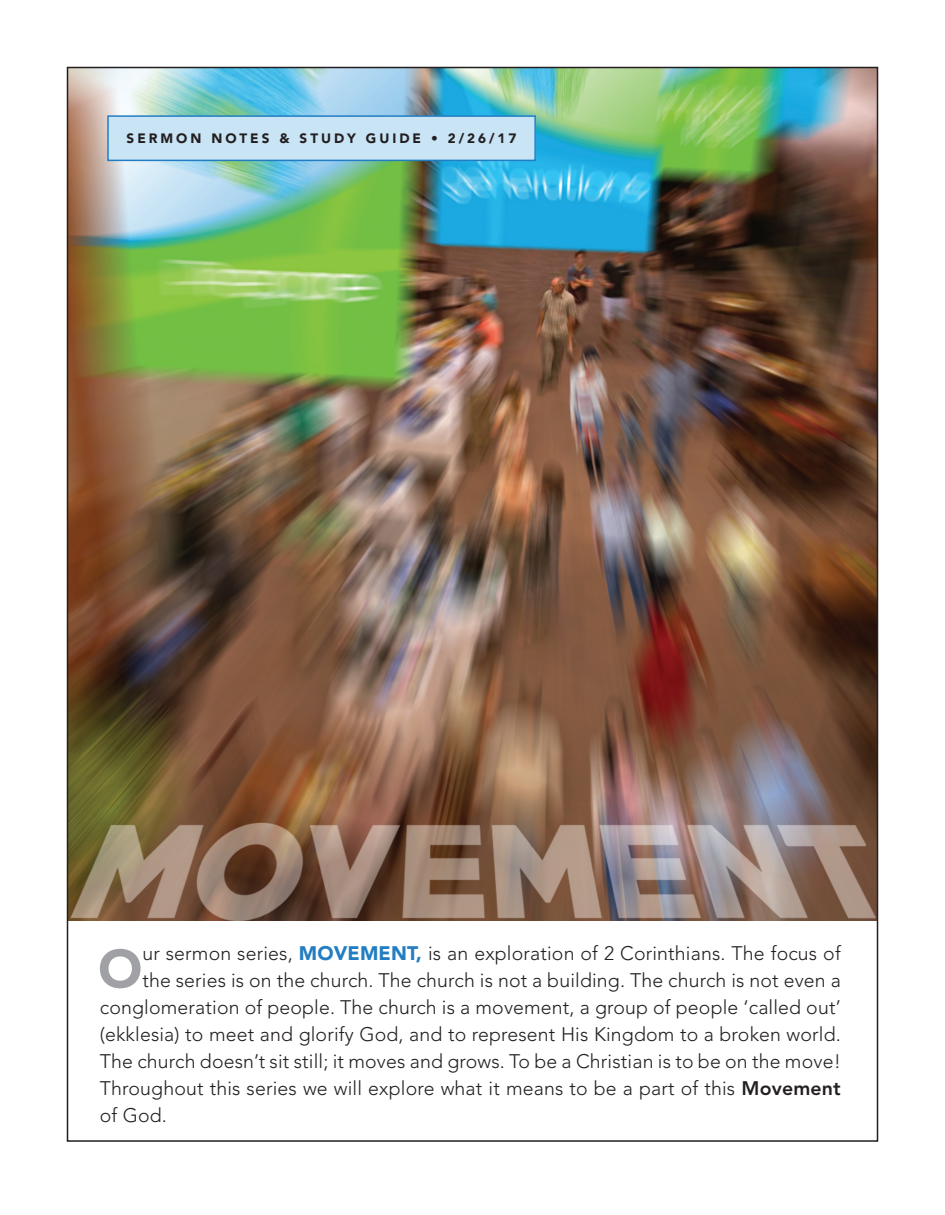
<style>
.page{position:relative;width:945px;height:1215px;background:#fff}
.page>*{position:absolute;margin:0;border:0;box-sizing:border-box;transform-origin:0 0}
.t1{font:900 53.25px "Avenir LT Std";color:#a0a1a5}
.t2{font:300 19.5px "Avenir LT Std";letter-spacing:.01em;color:#231f20}
.t3{font:900 13.5px "Avenir LT Std";letter-spacing:.22em;color:#231f20}
.s1{font-weight:900;color:#227dc2}
.s2{font-weight:800}
</style>
<div class="page">
<img style="left:70px;top:70px;width:805px;height:850px">
<div style="left:108px;top:116px;width:427px;height:44px;background:#c8e4f5"></div>
<div style="left:107px;top:115px;width:429px;height:46px;border:2px solid #227dc2"></div>
<p class="t3" style="left:127px;top:130px;width:391px">SERMON NOTES &amp; STUDY GUIDE • 2/26/17</p>
<p class="t1" style="left:98px;top:937px;width:46px">O</p>
<p class="t2" style="left:142px;top:942px;width:700px">ur sermon series, <span class="s1">MOVEMENT,</span> is an exploration of 2 Corinthians. The focus of</p>
<p class="t2" style="left:142px;top:969px;width:700px">the series is on the church. The church is not a building. The church is not even a</p>
<p class="t2" style="left:100px;top:996px;width:742px">conglomeration of people. The church is a movement, a group of people ‘called out’</p>
<p class="t2" style="left:100px;top:1023px;width:742px">(ekklesia) to meet and glorify God, and to represent His Kingdom to a broken world.</p>
<p class="t2" style="left:100px;top:1050px;width:742px">The church doesn’t sit still; it moves and grows. To be a Christian is to be on the move!</p>
<p class="t2" style="left:100px;top:1077px;width:742px">Throughout this series we will explore what it means to be a part of this <span class="s2">Movement</span></p>
<p class="t2" style="left:100px;top:1104px;width:69px">of God.</p>
</div>
